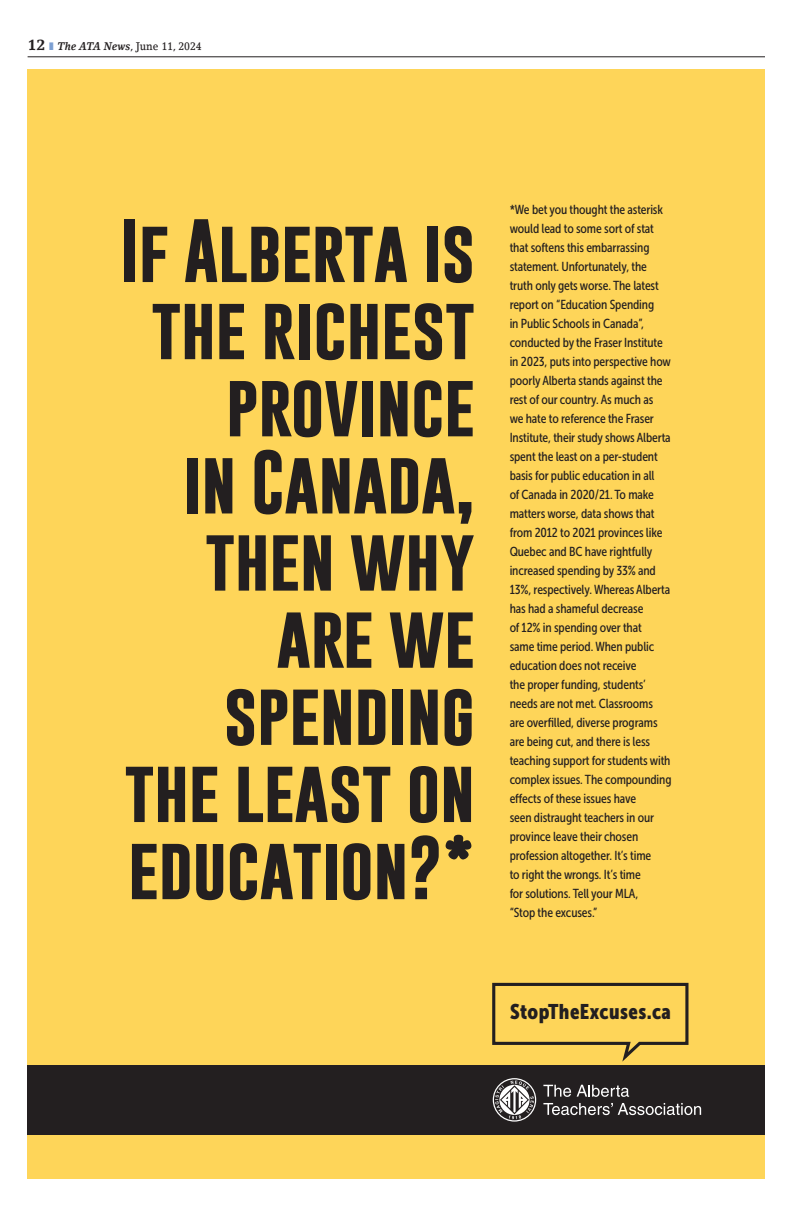
<style>
.page{position:relative;width:792px;height:1224px;background:#fff}
.page>*{position:absolute;margin:0;border:0;box-sizing:border-box;transform-origin:0 0}
.t1{font:700 64.3px/77.1px "Gobold";letter-spacing:-.01em;color:#231f20;text-align:right}
.t2{font:21.1px "Museo Sans Cond 900";letter-spacing:.02em;color:#231f20}
.t3{font:13px/19px "Museo Sans Cond 500";letter-spacing:-.01em;color:#231f20}
.t4{font:500 11px "Lino Letter Std";color:#231f20;scale:.9 1}
.s1{font-weight:700;font-size:15px}
.s2{color:#7c9fd2}
.s3{font-weight:700;font-style:italic}
</style>
<div class="page">
<hr style="left:28px;top:57px;width:737px;height:1px;background:#231f20">
<div style="left:27px;top:69px;width:738px;height:1110px;background:#fed559"></div>
<svg style="left:492px;top:982px;width:197px;height:80px"></svg>
<div style="left:27px;top:1065px;width:738px;height:69px;background:#231f20"></div>
<svg style="left:543px;top:1085px;width:28px;height:12px"></svg>
<svg style="left:577px;top:1085px;width:52px;height:12px"></svg>
<svg style="left:543px;top:1103px;width:158px;height:12px"></svg>
<div style="left:493px;top:1078px;width:43px;height:44px;border:1px solid #fff;border-radius:50%"></div>
<svg style="left:495px;top:1081px;width:39px;height:38px"></svg>
<p class="t4" style="left:28px;top:39px;width:195px"><span class="s1">12</span> <span class="s2">❚</span> <span class="s3">The ATA News</span>, June 11, 2024</p>
<p class="t1" style="left:120px;top:212px;width:356px">If Alberta is the richest province<br>in Canada, then why are we spending the least on education?*</p>
<p class="t3" style="left:510px;top:200px;width:163px">*We bet you thought the asterisk would lead to some sort of stat that softens this embarrassing statement. Unfortunately, the truth only gets worse. The latest report on “Education Spending<br>in Public Schools in Canada”, conducted by the Fraser Institute in 2023, puts into perspective how poorly Alberta stands against the rest of our country. As much as<br>we hate to reference the Fraser<br>Institute, their study shows Alberta spent the least on a per-student basis for public education in all<br>of Canada in 2020/21. To make matters worse, data shows that from 2012 to 2021 provinces like<br>Quebec and BC have rightfully increased spending by 33% and<br>13%, respectively. Whereas Alberta has had a shameful decrease<br>of 12% in spending over that<br>same time period. When public education does not receive<br>the proper funding, students’ needs are not met. Classrooms<br>are overfilled, diverse programs are being cut, and there is less teaching support for students with complex issues. The compounding effects of these issues have<br>seen distraught teachers in our province leave their chosen profession altogether. It’s time<br>to right the wrongs. It’s time<br>for solutions. Tell your MLA,<br>“Stop the excuses.”</p>
<p class="t2" style="left:510px;top:1000px;width:162px">StopTheExcuses.ca</p>
</div>
